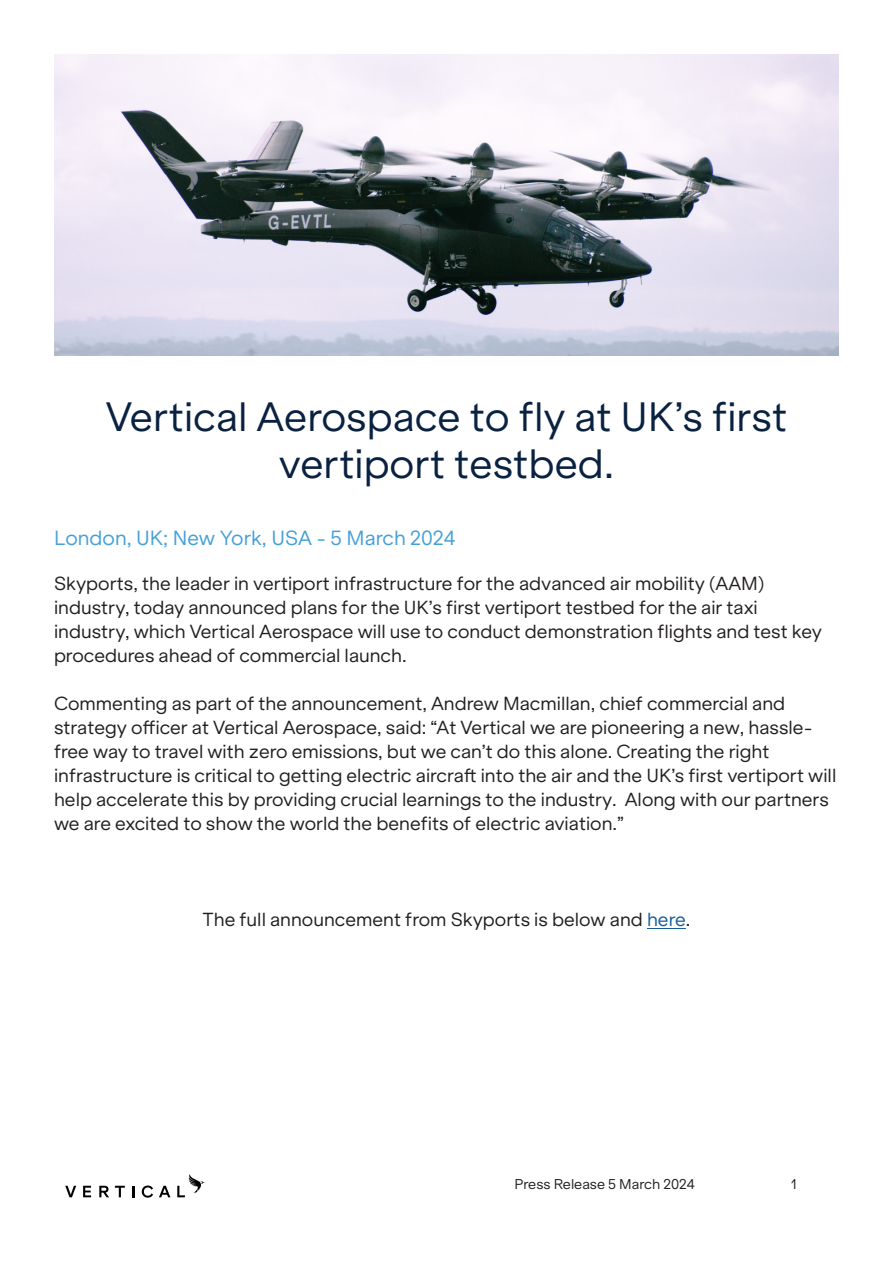
<style>
.page{position:relative;width:893px;height:1263px;background:#fff}
.page>*{position:absolute;margin:0;border:0;box-sizing:border-box;transform-origin:0 0}
.t1{font:39px/46.8px "ES Klarheit Grotesk";color:#0a2241;text-align:center}
.t2{font:19.5px "ES Klarheit Grotesk";color:#44a0d8}
.t3{font:18px/24px "ES Klarheit Grotesk";color:#231f20}
.t4{font:13.5px "ES Klarheit Grotesk";color:#231f20}
.s1{color:#175d9e}
</style>
<div class="page">
<hr style="left:647px;top:928px;width:39px;height:1px;background:#175d9e">
<img style="left:54px;top:54px;width:785px;height:301px">
<svg style="left:159px;top:1186px;width:11px;height:11px"></svg>
<svg style="left:99px;top:1186px;width:10px;height:11px"></svg>
<svg style="left:83px;top:1186px;width:8px;height:11px"></svg>
<svg style="left:65px;top:1186px;width:11px;height:11px"></svg>
<svg style="left:132px;top:1186px;width:2px;height:11px"></svg>
<svg style="left:142px;top:1185px;width:11px;height:12px"></svg>
<svg style="left:115px;top:1186px;width:10px;height:11px"></svg>
<svg style="left:177px;top:1174px;width:28px;height:23px"></svg>
<p class="t1" style="left:106px;top:389px;width:683px">Vertical Aerospace to fly at UK’s first vertiport testbed.</p>
<p class="t2" style="left:54px;top:521px;width:403px">London, UK; New York, USA - 5 March 2024</p>
<p class="t3" style="left:54px;top:570px;width:770px">Skyports, the leader in vertiport infrastructure for the advanced air mobility (AAM) industry, today announced plans for the UK’s first vertiport testbed for the air taxi industry, which Vertical Aerospace will use to conduct demonstration flights and test key procedures ahead of commercial launch.</p>
<p class="t3" style="left:54px;top:690px;width:784px">Commenting as part of the announcement, Andrew Macmillan, chief commercial and strategy officer at Vertical Aerospace, said: “At Vertical we are pioneering a new, hassle&shy;free way to travel with zero emissions, but we can’t do this alone. Creating the right infrastructure is critical to getting electric aircraft into the air and the UK’s first vertiport will help accelerate this by providing crucial learnings to the industry. Along with our partners we are excited to show the world the benefits of electric aviation.”</p>
<p class="t3" style="left:203px;top:906px;width:489px">The full announcement from Skyports is below and <span class="s1">here</span>.</p>
<p class="t4" style="left:514px;top:1173px;width:182px">Press Release 5 March 2024</p>
<p class="t4" style="left:791px;top:1173px;width:8px">1</p>
</div>
